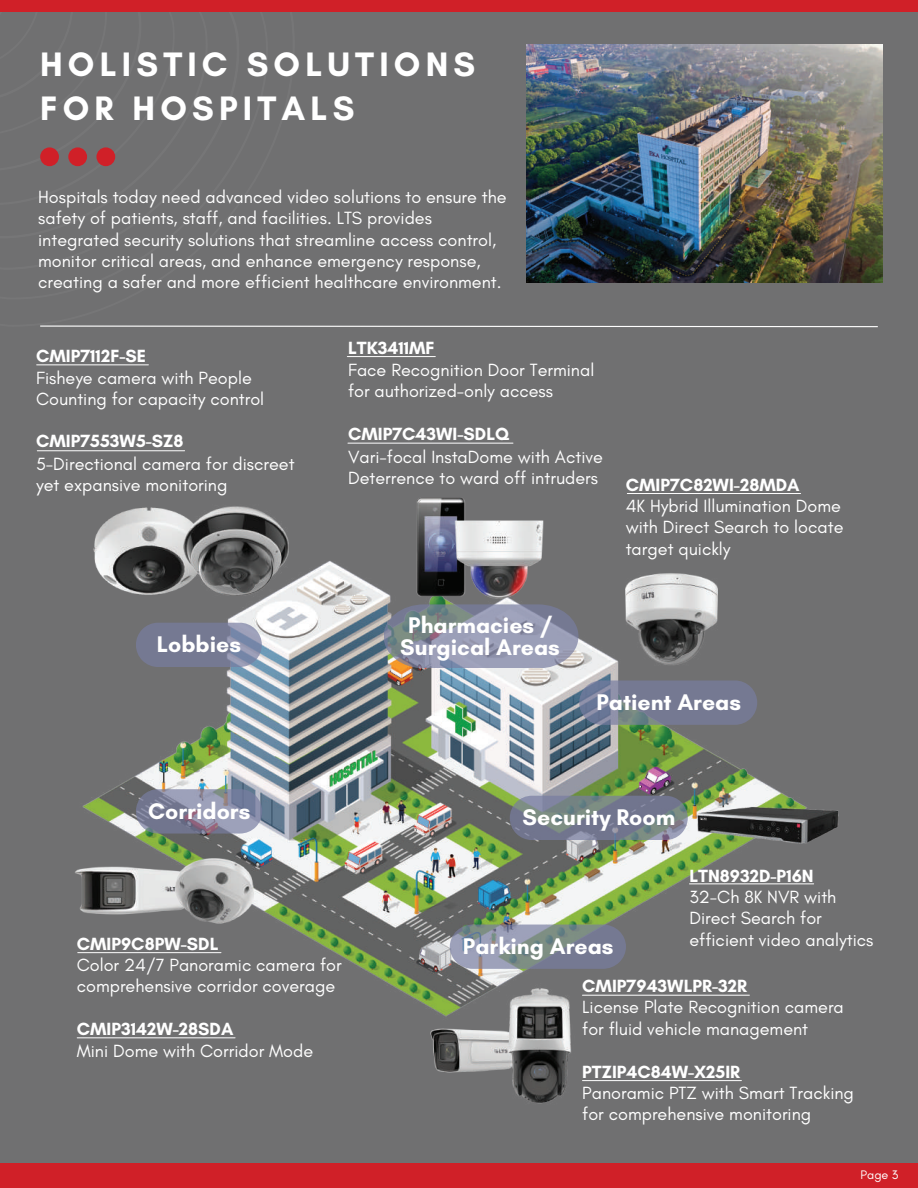
<style>
.page{position:relative;width:918px;height:1188px;background:#fff}
.page>*{position:absolute;margin:0;border:0;box-sizing:border-box;transform-origin:0 0}
.t1{font:700 34.5px/43.8px "Glacial Indifference";letter-spacing:.15em;color:#fff}
.t2{font:700 23.1px/21.8px "Glacial Indifference";color:#fff;text-align:center}
.t3{font:18px/21.3px "Glacial Indifference";color:#fff}
.t4{font:700 18px "Glacial Indifference";color:#fff}
.t5{font:12.6px "Glacial Indifference";color:#fff}
</style>
<div class="page">
<div style="left:0;top:0;width:918px;height:1176px;background:#707071"></div>
<svg style="left:0;top:11px;width:178px;height:156px"></svg>
<svg style="left:40px;top:325px;width:838px;height:3px"></svg>
<div style="left:0;top:0;width:918px;height:11px;background:#d02028"></div>
<img style="left:527px;top:45px;width:355px;height:237px">
<img style="left:76px;top:520px;width:674px;height:562px">
<svg style="left:450px;top:925px;width:176px;height:44px;background:#808996"></svg>
<svg style="left:136px;top:623px;width:126px;height:44px;background:#7c829a"></svg>
<svg style="left:136px;top:789px;width:126px;height:45px;background:#8c90a7"></svg>
<img style="left:421px;top:979px;width:33px;height:103px">
<img style="left:76px;top:507px;width:146px;height:118px">
<img style="left:183px;top:506px;width:105px;height:98px">
<img style="left:454px;top:961px;width:170px;height:143px">
<img style="left:75px;top:811px;width:153px;height:155px">
<img style="left:161px;top:838px;width:106px;height:105px">
<img style="left:416px;top:498px;width:49px;height:98px">
<svg style="left:384px;top:604px;width:194px;height:64px;background:#8e93a3"></svg>
<img style="left:454px;top:515px;width:89px;height:89px">
<img style="left:626px;top:573px;width:92px;height:92px">
<svg style="left:579px;top:680px;width:178px;height:45px;background:#767c92"></svg>
<img style="left:694px;top:752px;width:145px;height:149px">
<svg style="left:510px;top:796px;width:178px;height:44px;background:#78818d"></svg>
<div style="left:0;top:1163px;width:918px;height:25px;background:#d02028"></div>
<hr style="left:77px;top:1038px;width:158px;height:1px;background:#fefefe">
<hr style="left:78px;top:952px;width:143px;height:1px;background:#fefefe">
<hr style="left:582px;top:995px;width:167px;height:1px;background:#fefefe">
<hr style="left:582px;top:1080px;width:159px;height:1px;background:#fefefe">
<hr style="left:689px;top:884px;width:125px;height:1px;background:#fefefe">
<hr style="left:627px;top:493px;width:174px;height:1px;background:#fefefe">
<hr style="left:348px;top:443px;width:165px;height:1px;background:#fefefe">
<hr style="left:37px;top:451px;width:148px;height:1px;background:#fefefe">
<hr style="left:37px;top:365px;width:111px;height:1px;background:#fefefe">
<hr style="left:347px;top:356px;width:88px;height:1px;background:#fefefe">
<h1 class="t1" style="left:40px;top:42px;width:437px">HOLISTIC SOLUTIONS<br>FOR HOSPITALS</h1>
<p class="t3" style="left:38px;top:187px;width:470px">Hospitals today need advanced video solutions to ensure the safety of patients, staff, and facilities. LTS provides integrated security solutions that streamline access control, monitor critical areas, and enhance emergency response, creating a safer and more efficient healthcare environment.</p>
<p class="t4" style="left:36px;top:344px;width:112px">CMIP7112F-SE</p>
<p class="t3" style="left:36px;top:367px;width:230px">Fisheye camera with People<br>Counting for capacity control</p>
<p class="t4" style="left:36px;top:430px;width:149px">CMIP7553W5-SZ8</p>
<p class="t3" style="left:36px;top:454px;width:260px">5-Directional camera for discreet yet expansive monitoring</p>
<p class="t2" style="left:157px;top:633px;width:86px">Lobbies</p>
<p class="t2" style="left:148px;top:800px;width:104px">Corridors</p>
<p class="t4" style="left:348px;top:337px;width:88px">LTK3411MF</p>
<p class="t3" style="left:348px;top:359px;width:248px">Face Recognition Door Terminal for authorized-only access</p>
<p class="t4" style="left:348px;top:422px;width:163px">CMIP7C43WI-SDLQ</p>
<p class="t3" style="left:348px;top:446px;width:256px">Vari-focal InstaDome with Active<br>Deterrence to ward off intruders</p>
<p class="t2" style="left:400px;top:614px;width:161px">Pharmacies /<br>Surgical Areas</p>
<p class="t4" style="left:626px;top:473px;width:175px">CMIP7C82WI-28MDA</p>
<p class="t3" style="left:626px;top:496px;width:219px">4K Hybrid Illumination Dome with Direct Search to locate target quickly</p>
<p class="t2" style="left:596px;top:691px;width:146px">Patient Areas</p>
<p class="t2" style="left:523px;top:806px;width:154px">Security Room</p>
<p class="t4" style="left:77px;top:932px;width:143px">CMIP9C8PW-SDL</p>
<p class="t3" style="left:77px;top:955px;width:267px">Color 24/7 Panoramic camera for comprehensive corridor coverage</p>
<p class="t4" style="left:77px;top:1018px;width:158px">CMIP3142W-28SDA</p>
<p class="t3" style="left:77px;top:1040px;width:238px">Mini Dome with Corridor Mode</p>
<p class="t2" style="left:463px;top:935px;width:152px">Parking Areas</p>
<p class="t4" style="left:689px;top:864px;width:126px">LTN8932D-P16N</p>
<p class="t3" style="left:689px;top:886px;width:185px">32-Ch 8K NVR with<br>Direct Search for efficient video analytics</p>
<p class="t4" style="left:582px;top:975px;width:166px">CMIP7943WLPR-32R</p>
<p class="t3" style="left:582px;top:997px;width:263px">License Plate Recognition camera for fluid vehicle management</p>
<p class="t4" style="left:582px;top:1060px;width:159px">PTZIP4C84W-X25IR</p>
<p class="t3" style="left:582px;top:1083px;width:273px">Panoramic PTZ with Smart Tracking for comprehensive monitoring</p>
<p class="t5" style="left:861px;top:1167px;width:39px">Page 3</p>
</div>
